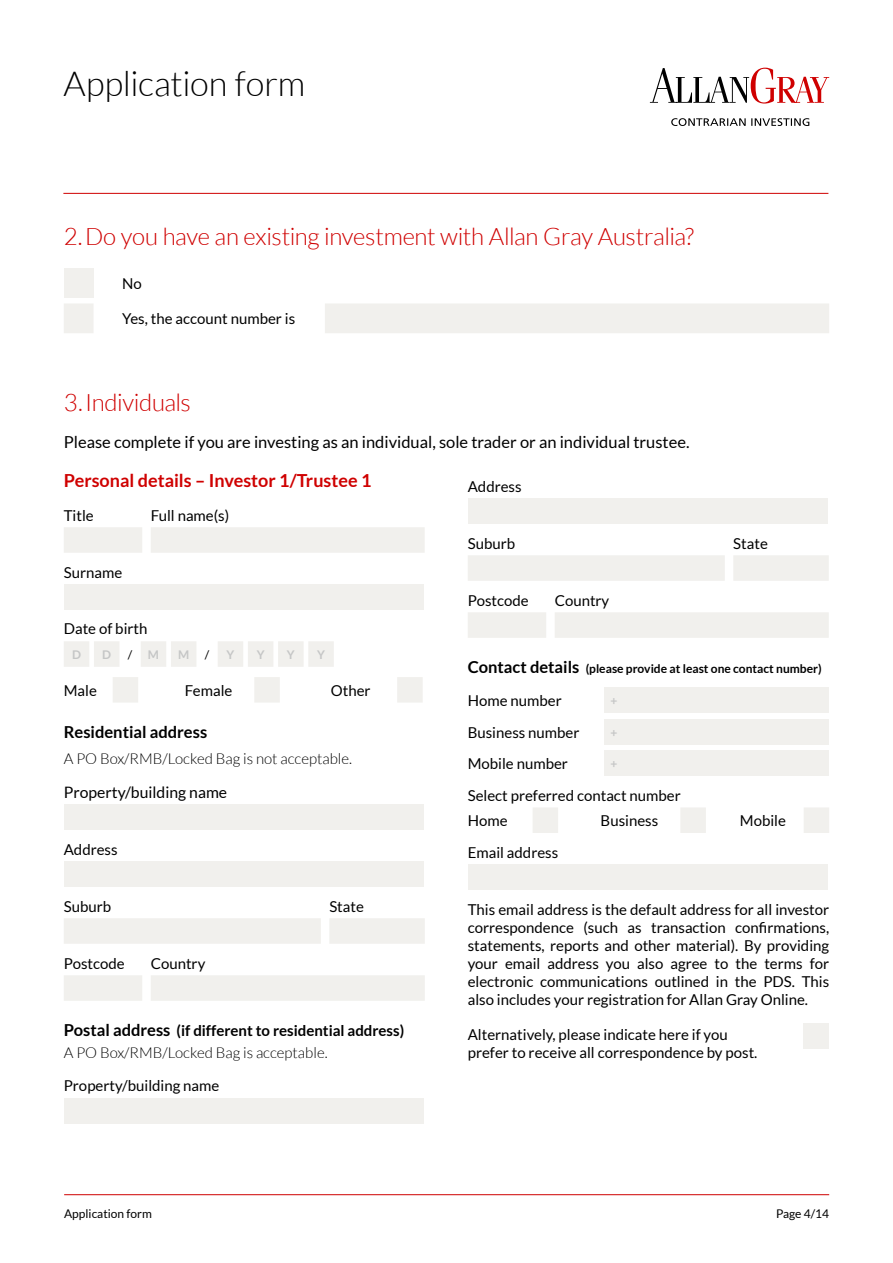
<style>
.page{position:relative;width:893px;height:1263px;background:#fff}
.page>*{position:absolute;margin:0;border:0;box-sizing:border-box;transform-origin:0 0}
.t1{font:300 34.5px "Lato";letter-spacing:-.005em;color:#000}
.t2{font:300 24px "Lato";letter-spacing:-.015em;color:#cf0000}
.t3{font:700 18px "Lato";color:#cf0000}
.t4{font:16.5px "Lato";color:#000}
.t5{font:700 16.5px "Lato";color:#000}
.t6{font:15.75px "Lato";color:#000}
.t7{font:15px/18px "Lato";color:#000}
.t8{font:700 15px/22.2px "Lato";color:#000}
.t9{font:300 15px "Lato";color:#000}
.t10{font:700 12px "Lato";color:#000}
.t11{font:12px "Lato";color:#000}
.t12{font:700 12px "Lato";color:#c5c6c6}
.s1{font-size:16.5px}
.s2{font-weight:300}
</style>
<div class="page">
<hr style="left:64px;top:1194px;width:765px;height:1px;background:#cf0000">
<hr style="left:63px;top:193px;width:765px;height:1px;background:#cf0000">
<svg style="left:671px;top:118px;width:138px;height:8px"></svg>
<svg style="left:650px;top:68px;width:179px;height:36px"></svg>
<div style="left:64px;top:268px;width:30px;height:29px;background:#f1f0ed"></div>
<svg style="left:64px;top:304px;width:765px;height:29px"></svg>
<div style="left:64px;top:527px;width:361px;height:26px;background:#f1f0ed"></div>
<div style="left:64px;top:584px;width:360px;height:26px;background:#f1f0ed"></div>
<svg style="left:64px;top:641px;width:270px;height:26px"></svg>
<svg style="left:113px;top:677px;width:310px;height:26px"></svg>
<div style="left:64px;top:804px;width:360px;height:26px;background:#f1f0ed"></div>
<div style="left:64px;top:861px;width:360px;height:26px;background:#f1f0ed"></div>
<div style="left:64px;top:918px;width:361px;height:26px;background:#f1f0ed"></div>
<div style="left:64px;top:975px;width:361px;height:26px;background:#f1f0ed"></div>
<div style="left:64px;top:1098px;width:360px;height:26px;background:#f1f0ed"></div>
<div style="left:468px;top:498px;width:360px;height:26px;background:#f1f0ed"></div>
<div style="left:468px;top:555px;width:361px;height:26px;background:#f1f0ed"></div>
<div style="left:468px;top:612px;width:361px;height:26px;background:#f1f0ed"></div>
<div style="left:605px;top:687px;width:224px;height:26px;background:#f1f0ed"></div>
<div style="left:605px;top:719px;width:224px;height:25px;background:#f1f0ed"></div>
<div style="left:605px;top:750px;width:224px;height:26px;background:#f1f0ed"></div>
<svg style="left:533px;top:808px;width:296px;height:25px"></svg>
<div style="left:468px;top:864px;width:360px;height:26px;background:#f1f0ed"></div>
<div style="left:804px;top:1023px;width:25px;height:26px;background:#f1f0ed"></div>
<h1 class="t1" style="left:63px;top:65px;width:243px">Application form</h1>
<h2 class="t2" style="left:64px;top:223px;width:632px">2.Do you have an existing investment with Allan Gray Australia?</h2>
<p class="t7" style="left:122px;top:274px;width:21px">No</p>
<p class="t7" style="left:122px;top:310px;width:175px">Yes, the account number is</p>
<h2 class="t2" style="left:64px;top:389px;width:129px">3.Individuals</h2>
<p class="t4" style="left:64px;top:433px;width:627px">Please complete if you are investing as an individual, sole trader or an individual trustee.</p>
<p class="t3" style="left:64px;top:470px;width:309px">Personal details – Investor 1/Trustee 1</p>
<p class="t7" style="left:64px;top:506px;width:31px">Title</p>
<p class="t7" style="left:151px;top:506px;width:80px">Full name(s)</p>
<p class="t7" style="left:468px;top:477px;width:55px">Address</p>
<p class="t7" style="left:64px;top:563px;width:60px">Surname</p>
<p class="t7" style="left:64px;top:619px;width:85px">Date of birth</p>
<p class="t12" style="left:72px;top:648px;width:10px">D</p>
<p class="t12" style="left:102px;top:648px;width:10px">D</p>
<p class="t11" style="left:128px;top:648px;width:6px">/</p>
<p class="t12" style="left:148px;top:648px;width:13px">M</p>
<p class="t12" style="left:178px;top:648px;width:13px">M</p>
<p class="t11" style="left:205px;top:648px;width:6px">/</p>
<p class="t12" style="left:227px;top:648px;width:9px">Y</p>
<p class="t12" style="left:257px;top:648px;width:9px">Y</p>
<p class="t12" style="left:287px;top:648px;width:9px">Y</p>
<p class="t12" style="left:317px;top:648px;width:9px">Y</p>
<p class="t7" style="left:64px;top:681px;width:35px">Male</p>
<p class="t7" style="left:185px;top:681px;width:49px">Female</p>
<p class="t7" style="left:331px;top:681px;width:41px">Other</p>
<p class="t5" style="left:64px;top:722px;width:145px">Residential address</p>
<p class="t9" style="left:64px;top:751px;width:290px">A PO Box/RMB/Locked Bag is not acceptable.</p>
<p class="t6" style="left:64px;top:783px;width:165px">Property/building name</p>
<p class="t7" style="left:64px;top:840px;width:55px">Address</p>
<p class="t7" style="left:64px;top:897px;width:49px">Suburb</p>
<p class="t7" style="left:329px;top:897px;width:36px">State</p>
<p class="t7" style="left:64px;top:954px;width:62px">Postcode</p>
<p class="t7" style="left:151px;top:954px;width:56px">Country</p>
<p class="t8" style="left:64px;top:1019px;width:342px"><span class="s1">Postal address</span> (if different to residential address)<br><span class="s2">A PO Box/RMB/Locked Bag is acceptable.</span></p>
<p class="t7" style="left:64px;top:1077px;width:157px">Property/building name</p>
<p class="t7" style="left:468px;top:534px;width:49px">Suburb</p>
<p class="t7" style="left:733px;top:534px;width:36px">State</p>
<p class="t7" style="left:468px;top:591px;width:62px">Postcode</p>
<p class="t7" style="left:555px;top:591px;width:56px">Country</p>
<p class="t10" style="left:468px;top:662px;width:355px"><span class="s1">Contact details</span> (please provide at least one contact number)</p>
<p class="t7" style="left:468px;top:692px;width:96px">Home number</p>
<p class="t12" style="left:611px;top:694px;width:8px">+</p>
<p class="t7" style="left:468px;top:723px;width:113px">Business number</p>
<p class="t12" style="left:611px;top:725px;width:8px">+</p>
<p class="t7" style="left:468px;top:755px;width:102px">Mobile number</p>
<p class="t12" style="left:611px;top:757px;width:8px">+</p>
<p class="t7" style="left:468px;top:782px;width:214px;line-height:25.5px">Select preferred contact number<br>Home</p>
<p class="t7" style="left:601px;top:812px;width:59px">Business</p>
<p class="t7" style="left:740px;top:812px;width:48px">Mobile</p>
<p class="t7" style="left:468px;top:843px;width:92px">Email address</p>
<p class="t7" style="left:468px;top:900px;width:363px;text-align:justify">This email address is the default address for all investor correspondence (such as transaction confirmations, statements, reports and other material). By providing your email address you also agree to the terms for electronic communications outlined in the PDS. This also includes your registration for Allan Gray Online.</p>
<p class="t7" style="left:468px;top:1025px;width:291px">Alternatively, please indicate here if you prefer to receive all correspondence by post.</p>
<p class="t11" style="left:64px;top:1206px;width:89px">Application form</p>
<p class="t11" style="left:776px;top:1206px;width:55px">Page 4/14</p>
</div>
